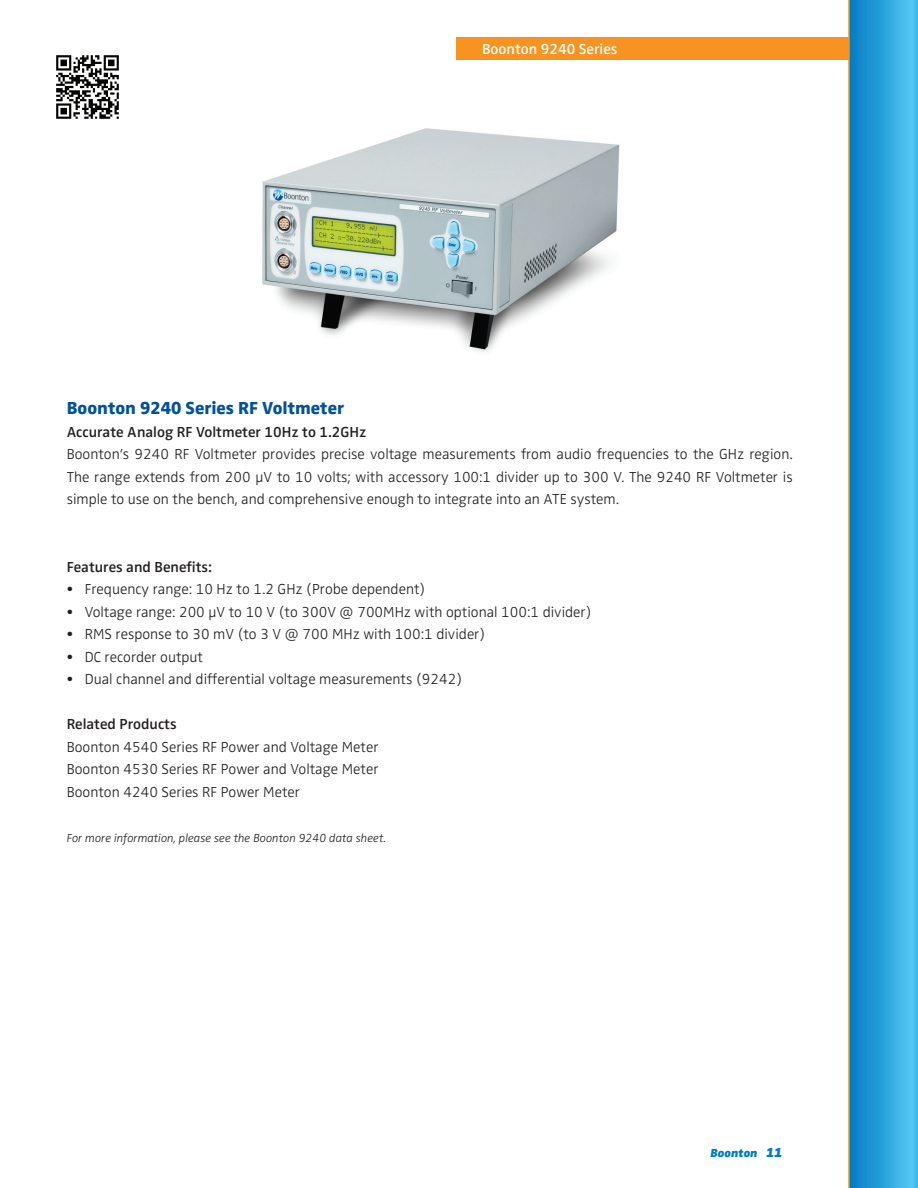
<style>
.page{position:relative;width:918px;height:1188px;background:#fff}
.page>*{position:absolute;margin:0;border:0;box-sizing:border-box;transform-origin:0 0}
.t1{font:800 18px "Zwo Pro";color:#01529a}
.t2{font:300 15px/22.5px "Zwo Pro";color:#231f20;text-align:justify}
.t3{font:600 15px "Zwo Pro";color:#231f20}
.t4{font:600 15px "Zwo Pro";color:#fff}
.t5{font:italic 300 12px "Zwo Pro";color:#231f20}
.t6{font:italic 900 12px "Zwo Pro";color:#007cc2}
.s1{font-size:13.5px}
</style>
<div class="page">
<div style="left:456px;top:38px;width:405px;height:22px;background:#f79321"></div>
<svg style="left:850px;top:0;width:68px;height:1188px;background:#2aa2db"></svg>
<hr style="left:848px;top:0;width:2px;height:1188px;background:#f79321">
<img style="left:262px;top:128px;width:358px;height:224px">
<img style="left:56px;top:55px;width:63px;height:64px">
<p class="t4" style="left:482px;top:40px;width:137px">Boonton 9240 Series</p>
<p class="t1" style="left:67px;top:397px;width:279px">Boonton 9240 Series RF Voltmeter</p>
<p class="t3" style="left:67px;top:423px;width:301px">Accurate Analog RF Voltmeter 10Hz to 1.2GHz</p>
<p class="t2" style="left:67px;top:443px;width:728px">Boonton’s 9240 RF Voltmeter provides precise voltage measurements from audio frequencies to the GHz region.<br>The range extends from 200 μV to 10 volts; with accessory 100:1 divider up to 300 V. The 9240 RF Voltmeter is simple to use on the bench, and comprehensive enough to integrate into an ATE system.</p>
<p class="t3" style="left:67px;top:558px;width:147px">Features and Benefits:</p>
<p class="t2" style="left:67px;top:578px;width:360px">• Frequency range: 10 Hz to 1.2 GHz (Probe dependent)</p>
<p class="t2" style="left:67px;top:601px;width:526px">• Voltage range: 200 μV to 10 V (to 300V @ 700MHz with optional 100:1 divider)</p>
<p class="t2" style="left:67px;top:623px;width:420px">• RMS response to 30 mV (to 3 V @ 700 MHz with 100:1 divider)</p>
<p class="t2" style="left:67px;top:646px;width:138px">• DC recorder output</p>
<p class="t2" style="left:67px;top:668px;width:397px">• Dual channel and differential voltage measurements (9242)</p>
<p class="t3" style="left:67px;top:715px;width:111px">Related Products</p>
<p class="t2" style="left:67px;top:736px;width:313px">Boonton 4540 Series RF Power and Voltage Meter Boonton 4530 Series RF Power and Voltage Meter Boonton 4240 Series RF Power Meter</p>
<p class="t5" style="left:67px;top:831px;width:321px">For more information, please see the Boonton 9240 data sheet.</p>
<p class="t6" style="left:710px;top:1145px;width:73px">Boonton <span class="s1">11</span></p>
</div>
